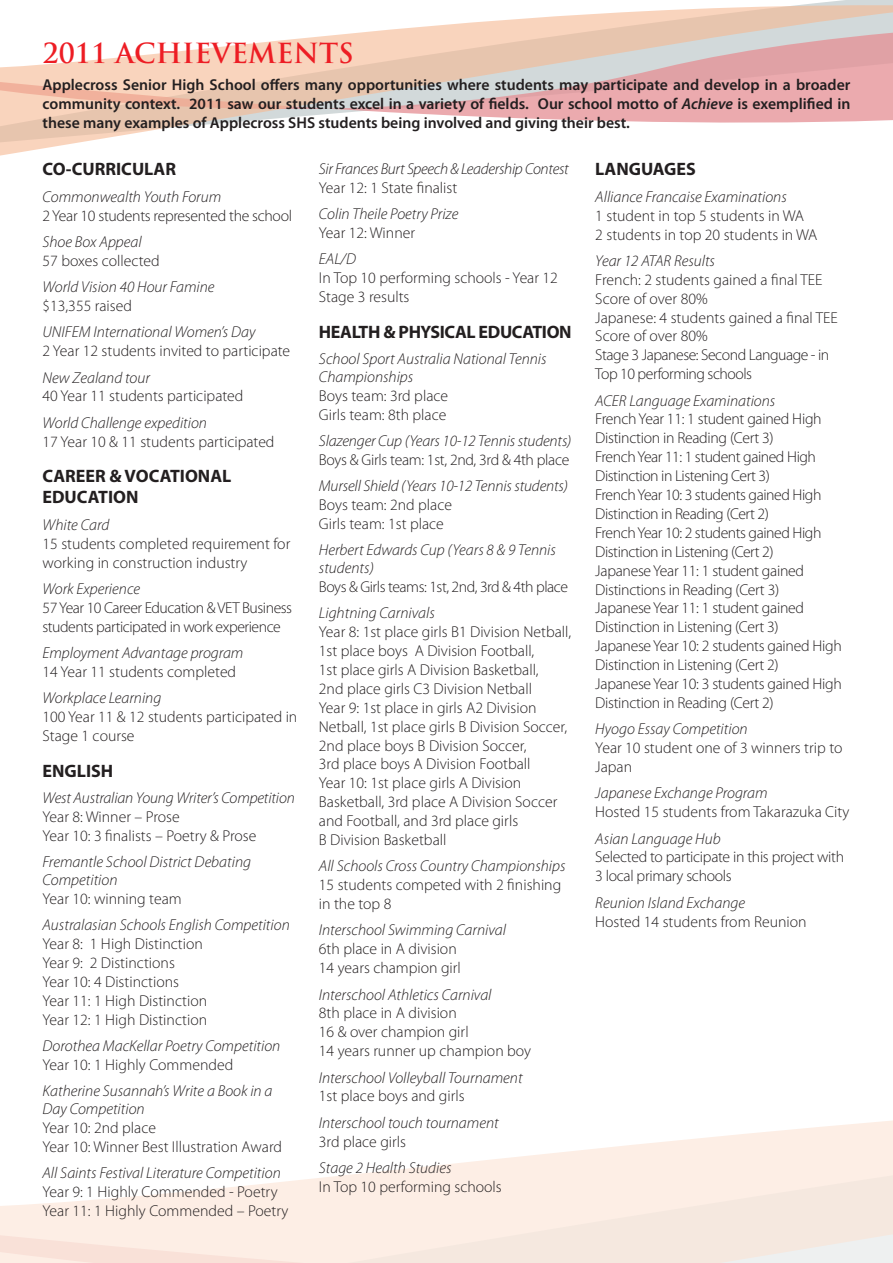
<style>
.page{position:relative;width:893px;height:1263px;background:#fff}
.page>*{position:absolute;margin:0;border:0;box-sizing:border-box;transform-origin:0 0}
.t1{font:700 27px "Trajan Pro";color:#ed1d24}
.t2{font:700 18px/21px "Myriad Pro";color:#231f20}
.t3{font:700 18px "Myriad Pro";letter-spacing:-.02em;color:#231f20}
.t4{font:300 15.75px/18.9px "Myriad Pro";color:#231f20}
.t5{font:italic 300 15.75px/17.9px "Myriad Pro";color:#231f20}
.t6{font:300 15.75px/18.9px "Myriad Pro";letter-spacing:-.02em;color:#231f20}
.t7{font:600 15.75px/18.9px "Myriad Pro";color:#231f20;text-align:justify}
.t8{font:300 15.75px/18.9px "Myriad Pro";letter-spacing:-.03em;color:#231f20}
.t9{font:italic 300 15.75px "Myriad Pro";letter-spacing:-.02em;color:#231f20}
.s1{font-style:italic}
</style>
<div class="page">
<svg style="left:0;top:0;width:893px;height:156px"></svg>
<svg style="left:0;top:1120px;width:893px;height:143px;fill:#fdeee5"></svg>
<h1 class="t1" style="left:43px;top:36px;width:210px">2011 ACHIEVEMENTS</h1>
<p class="t7" style="left:43px;top:75px;width:809px">Applecross Senior High School offers many opportunities where students may participate and develop in a broader community context. 2011 saw our students excel in a variety of fields. Our school motto of <span class="s1">Achieve</span> is exemplified in these many examples of Applecross SHS students being involved and giving their best.</p>
<p class="t9" style="left:319px;top:159px;width:251px">Sir Frances Burt Speech &amp; Leadership Contest</p>
<p class="t4" style="left:319px;top:178px;width:140px">Year 12: 1 State finalist</p>
<p class="t5" style="left:319px;top:205px;width:141px">Colin Theile Poetry Prize</p>
<p class="t4" style="left:319px;top:223px;width:98px">Year 12: Winner</p>
<p class="t5" style="left:319px;top:250px;width:38px">EAL/D</p>
<p class="t4" style="left:319px;top:268px;width:240px">In Top 10 performing schools - Year 12<br>Stage 3 results</p>
<p class="t3" style="left:319px;top:320px;width:254px">HEALTH &amp; PHYSICAL EDUCATION</p>
<p class="t5" style="left:319px;top:350px;width:229px">School Sport Australia National Tennis<br>Championships</p>
<p class="t4" style="left:319px;top:386px;width:131px">Boys team: 3rd place<br>Girls team: 8th place</p>
<p class="t5" style="left:319px;top:432px;width:254px">Slazenger Cup (Years 10-12 Tennis students)</p>
<p class="t6" style="left:319px;top:450px;width:252px">Boys &amp; Girls team: 1st, 2nd, 3rd &amp; 4th place</p>
<p class="t5" style="left:319px;top:477px;width:251px">Mursell Shield (Years 10-12 Tennis students)</p>
<p class="t4" style="left:319px;top:495px;width:135px">Boys team: 2nd place<br>Girls team: 1st place</p>
<p class="t5" style="left:319px;top:541px;width:239px">Herbert Edwards Cup (Years 8 &amp; 9 Tennis students)</p>
<p class="t8" style="left:319px;top:577px;width:251px">Boys &amp; Girls teams: 1st, 2nd, 3rd &amp; 4th place</p>
<p class="t5" style="left:319px;top:604px;width:117px">Lightning Carnivals</p>
<p class="t4" style="left:319px;top:622px;width:254px">Year 8: 1st place girls B1 Division Netball, 1st place boys A Division Football,<br>1st place girls A Division Basketball,<br>2nd place girls C3 Division Netball<br>Year 9: 1st place in girls A2 Division Netball, 1st place girls B Division Soccer, 2nd place boys B Division Soccer,<br>3rd place boys A Division Football<br>Year 10: 1st place girls A Division Basketball, 3rd place A Division Soccer and Football, and 3rd place girls<br>B Division Basketball</p>
<p class="t5" style="left:319px;top:857px;width:248px">All Schools Cross Country Championships</p>
<p class="t4" style="left:319px;top:875px;width:244px">15 students competed with 2 finishing in the top 8</p>
<p class="t5" style="left:319px;top:921px;width:188px">Interschool Swimming Carnival</p>
<p class="t4" style="left:319px;top:939px;width:144px">6th place in A division<br>14 years champion girl</p>
<p class="t5" style="left:319px;top:985px;width:174px">Interschool Athletics Carnival</p>
<p class="t4" style="left:319px;top:1003px;width:214px">8th place in A division<br>16 &amp; over champion girl<br>14 years runner up champion boy</p>
<p class="t5" style="left:319px;top:1068px;width:205px">Interschool Volleyball Tournament</p>
<p class="t4" style="left:319px;top:1086px;width:147px">1st place boys and girls</p>
<p class="t5" style="left:319px;top:1113px;width:181px">Interschool touch tournament</p>
<p class="t4" style="left:319px;top:1132px;width:89px">3rd place girls</p>
<p class="t5" style="left:319px;top:1158px;width:134px">Stage 2 Health Studies</p>
<p class="t4" style="left:319px;top:1177px;width:184px">In Top 10 performing schools</p>
<p class="t2" style="left:43px;top:158px;width:135px">CO-CURRICULAR</p>
<p class="t5" style="left:43px;top:187px;width:180px">Commonwealth Youth Forum</p>
<p class="t6" style="left:43px;top:206px;width:251px">2 Year 10 students represented the school</p>
<p class="t5" style="left:43px;top:233px;width:101px">Shoe Box Appeal</p>
<p class="t4" style="left:43px;top:251px;width:119px">57 boxes collected</p>
<p class="t5" style="left:43px;top:278px;width:174px">World Vision 40 Hour Famine</p>
<p class="t4" style="left:43px;top:296px;width:91px">$13,355 raised</p>
<p class="t5" style="left:43px;top:323px;width:214px">UNIFEM International Women’s Day</p>
<p class="t4" style="left:43px;top:341px;width:249px">2 Year 12 students invited to participate</p>
<p class="t5" style="left:43px;top:368px;width:109px">New Zealand tour</p>
<p class="t4" style="left:43px;top:387px;width:202px">40 Year 11 students participated</p>
<p class="t5" style="left:43px;top:413px;width:166px">World Challenge expedition</p>
<p class="t4" style="left:43px;top:432px;width:234px">17 Year 10 &amp; 11 students participated</p>
<p class="t2" style="left:43px;top:465px;width:190px">CAREER &amp; VOCATIONAL<br>EDUCATION</p>
<p class="t5" style="left:43px;top:515px;width:68px">White Card</p>
<p class="t4" style="left:43px;top:534px;width:249px">15 students completed requirement for working in construction industry</p>
<p class="t5" style="left:43px;top:579px;width:99px">Work Experience</p>
<p class="t8" style="left:43px;top:598px;width:251px">57 Year 10 Career Education &amp; VET Business students participated in work experience</p>
<p class="t5" style="left:43px;top:644px;width:202px">Employment Advantage program</p>
<p class="t4" style="left:43px;top:662px;width:195px">14 Year 11 students completed</p>
<p class="t5" style="left:43px;top:689px;width:120px">Workplace Learning</p>
<p class="t4" style="left:43px;top:707px;width:256px">100 Year 11 &amp; 12 students participated in<br>Stage 1 course</p>
<p class="t2" style="left:43px;top:760px;width:72px">ENGLISH</p>
<p class="t5" style="left:43px;top:789px;width:254px">West Australian Young Writer’s Competition</p>
<p class="t4" style="left:43px;top:807px;width:215px">Year 8: Winner – Prose<br>Year 10: 3 finalists – Poetry &amp; Prose</p>
<p class="t5" style="left:43px;top:853px;width:210px">Fremantle School District Debating<br>Competition</p>
<p class="t4" style="left:43px;top:889px;width:141px">Year 10: winning team</p>
<p class="t5" style="left:43px;top:916px;width:249px">Australasian Schools English Competition</p>
<p class="t4" style="left:43px;top:934px;width:166px">Year 8: 1 High Distinction<br>Year 9: 2 Distinctions<br>Year 10: 4 Distinctions<br>Year 11: 1 High Distinction<br>Year 12: 1 High Distinction</p>
<p class="t5" style="left:43px;top:1036px;width:239px">Dorothea MacKellar Poetry Competition</p>
<p class="t4" style="left:43px;top:1055px;width:192px">Year 10: 1 Highly Commended</p>
<p class="t5" style="left:43px;top:1082px;width:231px">Katherine Susannah’s Write a Book in a<br>Day Competition</p>
<p class="t4" style="left:43px;top:1118px;width:241px">Year 10: 2nd place<br>Year 10: Winner Best Illustration Award</p>
<p class="t5" style="left:43px;top:1164px;width:240px">All Saints Festival Literature Competition</p>
<p class="t4" style="left:43px;top:1182px;width:247px">Year 9: 1 Highly Commended - Poetry<br>Year 11: 1 Highly Commended – Poetry</p>
<p class="t2" style="left:595px;top:158px;width:102px">LANGUAGES</p>
<p class="t5" style="left:595px;top:187px;width:193px">Alliance Francaise Examinations</p>
<p class="t4" style="left:595px;top:206px;width:224px">1 student in top 5 students in WA<br>2 students in top 20 students in WA</p>
<p class="t5" style="left:595px;top:251px;width:121px">Year 12 ATAR Results</p>
<p class="t4" style="left:595px;top:270px;width:244px">French: 2 students gained a final TEE<br>Score of over 80%<br>Japanese: 4 students gained a final TEE<br>Score of over 80%<br>Stage 3 Japanese: Second Language - in<br>Top 10 performing schools</p>
<p class="t5" style="left:595px;top:391px;width:182px">ACER Language Examinations</p>
<p class="t6" style="left:595px;top:410px;width:248px">French Year 11: 1 student gained High Distinction in Reading (Cert 3)<br>French Year 11: 1 student gained High Distinction in Listening Cert 3)<br>French Year 10: 3 students gained High Distinction in Reading (Cert 2)<br>French Year 10: 2 students gained High Distinction in Listening (Cert 2)<br>Japanese Year 11: 1 student gained Distinctions in Reading (Cert 3)<br>Japanese Year 11: 1 student gained Distinction in Listening (Cert 3)<br>Japanese Year 10: 2 students gained High Distinction in Listening (Cert 2)<br>Japanese Year 10: 3 students gained High Distinction in Reading (Cert 2)</p>
<p class="t5" style="left:595px;top:720px;width:154px">Hyogo Essay Competition</p>
<p class="t4" style="left:595px;top:738px;width:249px">Year 10 student one of 3 winners trip to<br>Japan</p>
<p class="t5" style="left:595px;top:784px;width:174px">Japanese Exchange Program</p>
<p class="t4" style="left:595px;top:802px;width:256px">Hosted 15 students from Takarazuka City</p>
<p class="t5" style="left:595px;top:829px;width:127px">Asian Language Hub</p>
<p class="t6" style="left:595px;top:847px;width:250px">Selected to participate in this project with<br>3 local primary schools</p>
<p class="t5" style="left:595px;top:893px;width:151px">Reunion Island Exchange</p>
<p class="t4" style="left:595px;top:912px;width:213px">Hosted 14 students from Reunion</p>
</div>
